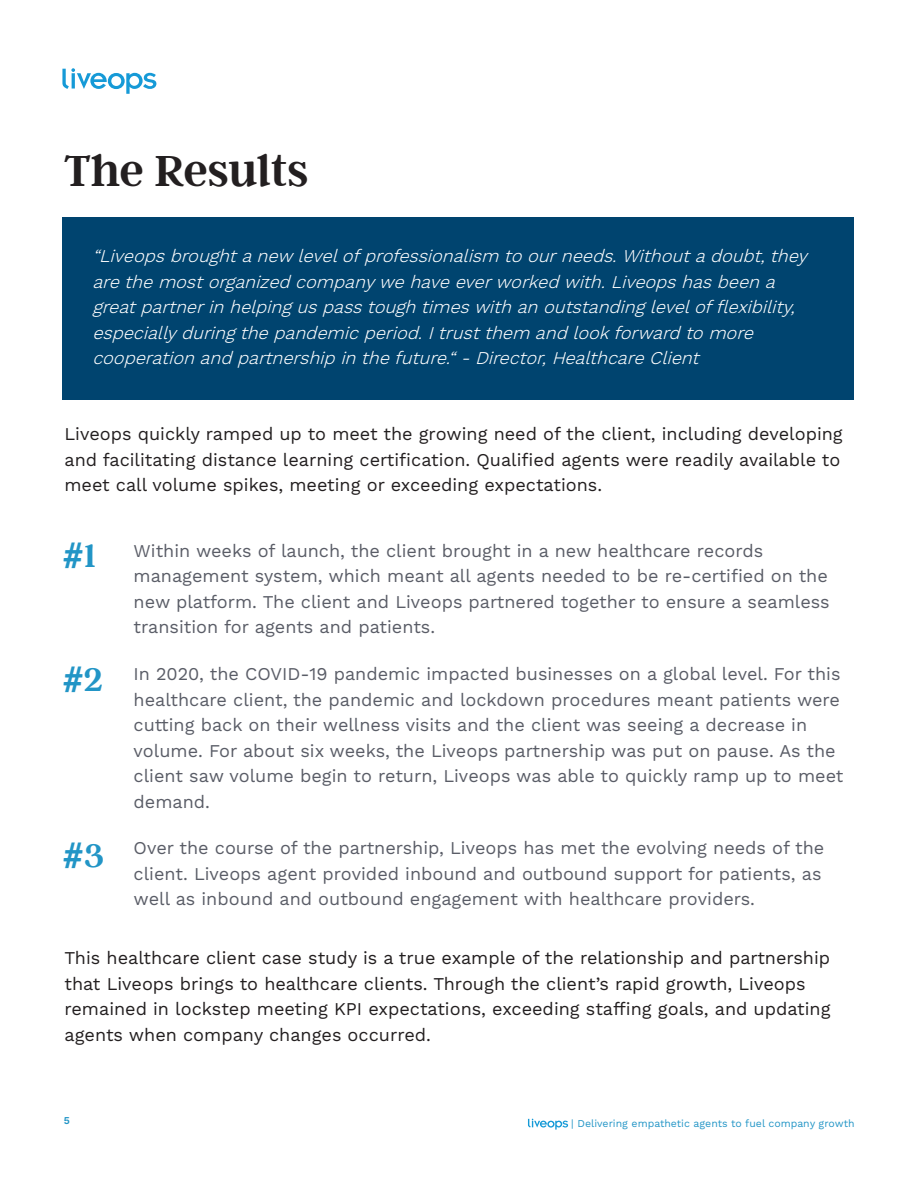
<style>
.page{position:relative;width:918px;height:1188px;background:#fff}
.page>*{position:absolute;margin:0;border:0;box-sizing:border-box;transform-origin:0 0}
.t1{font:600 48px "Argent CF";color:#231f20}
.t2{font:600 36px "Argent CF";color:#2295c6}
.t3{font:18px/25.5px "Work Sans";color:#5a5d67}
.t4{font:18px/25.5px "Work Sans";color:#231f20}
.t5{font:italic 300 18px/25.5px "Work Sans";color:#fff}
.t6{font:10.5px "Work Sans";color:#2295c6}
.t7{font:600 10.5px "Work Sans";color:#2295c6}
</style>
<div class="page">
<svg style="left:528px;top:1119px;width:40px;height:11px"></svg>
<svg style="left:62px;top:68px;width:94px;height:26px"></svg>
<div style="left:62px;top:217px;width:792px;height:183px;background:#00446f"></div>
<h1 class="t1" style="left:64px;top:148px;width:246px">The Results</h1>
<p class="t5" style="left:92px;top:245px;width:716px">“Liveops brought a new levelof professionalism to ourneeds.Without a doubt,they are the most organized company we have everworked with. Liveops has been a great partnerin helping us pass tough times with an outstanding levelof flexibility, especially during the pandemic period. Itrustthem and look forward to more cooperation and partnership in the future.“ - Director, Healthcare Client</p>
<p class="t4" style="left:64px;top:423px;width:780px">Liveops quickly ramped up to meet the growing need of the client, including developing and facilitating distance learning certification. Qualified agents were readily available to meet call volume spikes, meeting or exceeding expectations.</p>
<h2 class="t2" style="left:62px;top:539px;width:35px">#1</h2>
<h2 class="t2" style="left:62px;top:662px;width:42px">#2</h2>
<h2 class="t2" style="left:62px;top:838px;width:43px">#3</h2>
<p class="t3" style="left:134px;top:539px;width:698px">Within weeks of launch, the client brought in a new healthcare records management system, which meant all agents needed to be re-certified on the new platform. The client and Liveops partnered together to ensure a seamless transition for agents and patients.</p>
<p class="t3" style="left:134px;top:663px;width:711px">In 2020, the COVID-19 pandemic impacted businesses on a global level. For this healthcare client, the pandemic and lockdown procedures meant patients were cutting back on their wellness visits and the client was seeing a decrease in volume. For about six weeks, the Liveops partnership was put on pause. As the client saw volume begin to return, Liveops was able to quickly ramp up to meet demand.</p>
<p class="t3" style="left:134px;top:837px;width:692px">Over the course of the partnership, Liveops has met the evolving needs of the client. Liveops agent provided inbound and outbound support for patients, as well as inbound and outbound engagement with healthcare providers.</p>
<p class="t4" style="left:64px;top:947px;width:768px">This healthcare client case study is a true example of the relationship and partnership that Liveops brings to healthcare clients. Through the client’s rapid growth, Liveops remained in lockstep meeting KPI expectations, exceeding staffing goals, and updating agents when company changes occurred.</p>
<p class="t7" style="left:64px;top:1117px;width:8px">5</p>
<p class="t6" style="left:571px;top:1119px;width:285px">| Delivering empathetic agents to fuel company growth</p>
</div>
